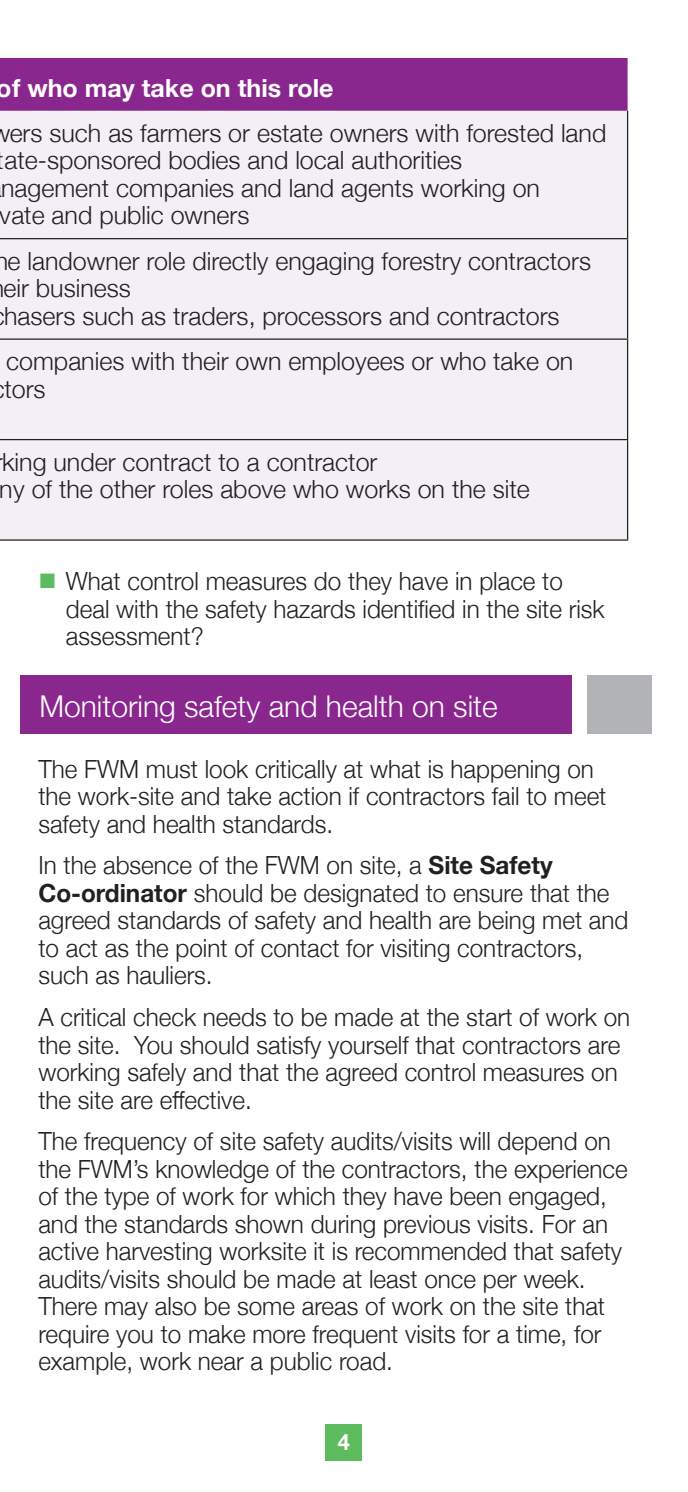
<style>
.page{position:relative;width:688px;height:1492px;background:#fff}
.page>*{position:absolute;margin:0;border:0;box-sizing:border-box;transform-origin:0 0}
.t1{font:300 30px "Helvetica Neue";color:#fff}
.t2{font:300 25px/27.5px "Helvetica Neue";color:#231f20}
.t3{font:700 25px "Helvetica Neue";color:#fff}
.t4{font:700 22.5px "Helvetica Neue";color:#fff}
.s1{color:#5cbc5d}
.s2{font-weight:700}
</style>
<div class="page">
<div style="left:0;top:109px;width:627px;height:431px;background:#f4eff6"></div>
<div style="left:325px;top:1424px;width:37px;height:36px;background:#5cbc5d"></div>
<div style="left:0;top:58px;width:627px;height:53px;background:#8a278f"></div>
<hr style="left:627px;top:111px;width:1px;height:127px;background:#231f20">
<hr style="left:0;top:238px;width:628px;height:1px;background:#231f20">
<hr style="left:627px;top:239px;width:1px;height:99px;background:#231f20">
<hr style="left:0;top:338px;width:628px;height:2px;background:#231f20">
<hr style="left:627px;top:340px;width:1px;height:99px;background:#231f20">
<hr style="left:0;top:439px;width:628px;height:1px;background:#231f20">
<hr style="left:627px;top:440px;width:1px;height:99px;background:#231f20">
<hr style="left:0;top:539px;width:628px;height:2px;background:#231f20">
<div style="left:21px;top:675px;width:551px;height:58px;background:#8a278f"></div>
<div style="left:587px;top:675px;width:64px;height:59px;background:#b2b3b7"></div>
<p class="t3" style="left:-3px;top:68px;width:338px">of who may take on this role</p>
<p class="t2" style="left:-9px;top:117px;width:616px">wers such as farmers or estate owners with forested land tate-sponsored bodies and local authorities<br>nagement companies and land agents working on<br>vate and public owners</p>
<p class="t2" style="left:3px;top:245px;width:589px;text-indent:-9px">he landowner role directly engaging forestry contractors eir business<br>hasers such as traders, processors and contractors</p>
<p class="t2" style="left:4px;top:346px;width:570px">companies with their own employees or who take on tors</p>
<p class="t2" style="left:0;top:446px;width:531px">king under contract to a contractor<br>ny of the other roles above who works on the site</p>
<p class="t2" style="left:66px;top:566px;width:540px;text-indent:-27px"><span class="s1">■</span> What control measures do they have in place to deal with the safety hazards identified in the site risk assessment?</p>
<p class="t1" style="left:39px;top:681px;width:460px">Monitoring safety and health on site</p>
<p class="t2" style="left:38px;top:753px;width:569px">The FWM must look critically at what is happening on the work-site and take action if contractors fail to meet safety and health standards.</p>
<p class="t2" style="left:38px;top:850px;width:591px">In the absence of the FWM on site, a <span class="s2">Site Safety Co-ordinator</span> should be designated to ensure that the agreed standards of safety and health are being met and to act as the point of contact for visiting contractors, such as hauliers.</p>
<p class="t2" style="left:38px;top:1001px;width:593px">A critical check needs to be made at the start of work on the site. You should satisfy yourself that contractors are working safely and that the agreed control measures on the site are effective.</p>
<p class="t2" style="left:38px;top:1125px;width:591px">The frequency of site safety audits/visits will depend on the FWM’s knowledge of the contractors, the experience of the type of work for which they have been engaged, and the standards shown during previous visits. For an active harvesting worksite it is recommended that safety audits/visits should be made at least once per week.<br>There may also be some areas of work on the site that require you to make more frequent visits for a time, for example, work near a public road.</p>
<p class="t4" style="left:337px;top:1424px;width:14px">4</p>
</div>
